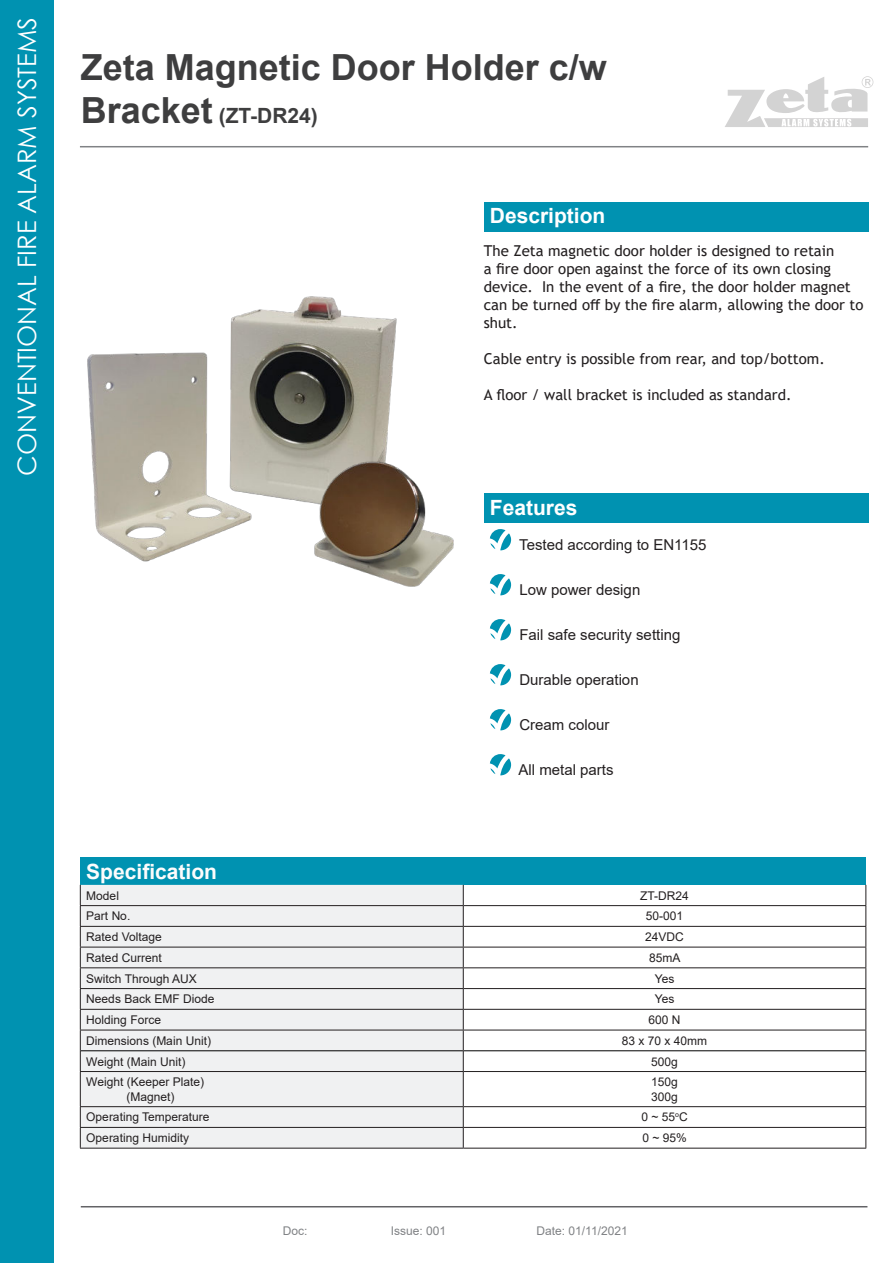
<style>
.page{position:relative;width:893px;height:1263px;background:#fff}
.page>*{position:absolute;margin:0;border:0;box-sizing:border-box;transform-origin:0 0}
.t1{font:700 36px "Arial";color:#3e3e3f}
.t2{font:25.5px "Century Gothic";color:#fff}
.t3{font:700 21px "Arial";color:#fff}
.t4{font:700 21px "Arial";color:#3e3e3f}
.t5{font:700 21px "Arial";color:#fcfcfc}
.t6{font:15px/18px "Trebuchet MS";color:#231f20}
.t7{font:15px "Arial";color:#231f20}
.t8{font:12px/14.4px "Arial";color:#231f20}
.t9{font:12px "Arial";color:#808285}
.s1{font-size:36px}
</style>
<div class="page">
<div style="left:0;top:0;width:54px;height:1263px;background:#0092b1"></div>
<hr style="left:80px;top:146px;width:788px;height:1px;background:#808285">
<hr style="left:81px;top:1206px;width:786px;height:1px;background:#636366">
<svg style="left:725px;top:76px;width:148px;height:51px"></svg>
<div style="left:484px;top:202px;width:384px;height:30px;background:#0092b1"></div>
<div style="left:484px;top:493px;width:384px;height:30px;background:#0092b1"></div>
<svg style="left:490px;top:529px;width:21px;height:21px"></svg>
<svg style="left:490px;top:574px;width:21px;height:21px"></svg>
<svg style="left:490px;top:619px;width:21px;height:21px"></svg>
<svg style="left:490px;top:664px;width:21px;height:21px"></svg>
<svg style="left:490px;top:709px;width:21px;height:21px"></svg>
<svg style="left:490px;top:754px;width:21px;height:21px"></svg>
<div style="left:80px;top:857px;width:786px;height:28px;background:#0092b1"></div>
<div style="left:81px;top:885px;width:382px;height:263px;background:#f0f1f2"></div>
<hr style="left:80px;top:1009px;width:383px;height:1px;background:#231f20">
<hr style="left:463px;top:1009px;width:403px;height:1px;background:#231f20">
<hr style="left:80px;top:1030px;width:383px;height:1px;background:#231f20">
<hr style="left:463px;top:1030px;width:403px;height:1px;background:#231f20">
<hr style="left:80px;top:1071px;width:383px;height:1px;background:#231f20">
<hr style="left:80px;top:1072px;width:1px;height:34px;background:#231f20">
<hr style="left:463px;top:1071px;width:403px;height:1px;background:#231f20">
<hr style="left:80px;top:1106px;width:383px;height:1px;background:#231f20">
<hr style="left:463px;top:1106px;width:403px;height:1px;background:#231f20">
<svg style="left:80px;top:1107px;width:1px;height:41px"></svg>
<hr style="left:80px;top:967px;width:383px;height:1px;background:#231f20">
<hr style="left:463px;top:947px;width:403px;height:1px;background:#231f20">
<hr style="left:463px;top:967px;width:403px;height:1px;background:#231f20">
<hr style="left:80px;top:988px;width:383px;height:1px;background:#231f20">
<hr style="left:463px;top:988px;width:403px;height:1px;background:#231f20">
<hr style="left:81px;top:1050px;width:382px;height:1px;background:#000">
<hr style="left:464px;top:1050px;width:401px;height:1px;background:#000">
<hr style="left:80px;top:1127px;width:383px;height:1px;background:#231f20">
<hr style="left:80px;top:1148px;width:383px;height:1px;background:#231f20">
<hr style="left:463px;top:1127px;width:403px;height:1px;background:#231f20">
<hr style="left:80px;top:947px;width:383px;height:1px;background:#231f20">
<hr style="left:80px;top:905px;width:383px;height:1px;background:#231f20">
<svg style="left:80px;top:885px;width:1px;height:186px"></svg>
<hr style="left:80px;top:926px;width:383px;height:1px;background:#231f20">
<hr style="left:463px;top:905px;width:403px;height:1px;background:#231f20">
<hr style="left:463px;top:926px;width:403px;height:1px;background:#231f20">
<svg style="left:463px;top:885px;width:1px;height:186px"></svg>
<svg style="left:865px;top:885px;width:1px;height:186px"></svg>
<hr style="left:463px;top:1072px;width:1px;height:34px;background:#231f20">
<hr style="left:865px;top:1072px;width:1px;height:34px;background:#231f20">
<svg style="left:463px;top:1107px;width:1px;height:41px"></svg>
<svg style="left:865px;top:1107px;width:1px;height:41px"></svg>
<hr style="left:463px;top:1148px;width:403px;height:1px;background:#231f20">
<img style="left:87px;top:352px;width:164px;height:210px">
<img style="left:226px;top:296px;width:171px;height:216px">
<img style="left:309px;top:457px;width:145px;height:130px">
<h2 class="t2" style="left:12px;top:476px;width:460px;rotate:-90deg">CONVENTIONAL FIRE ALARM SYSTEMS</h2>
<h1 class="t1" style="left:81px;top:54px;width:528px">Zeta Magnetic Door Holder c/w</h1>
<h3 class="t4" style="left:81px;top:108px;width:239px"><span class="s1">Bracket</span> (ZT-DR24)</h3>
<h3 class="t3" style="left:490px;top:208px;width:117px">Description</h3>
<p class="t6" style="left:484px;top:243px;width:381px">The Zeta magnetic door holder is designed to retain<br>a fire door open against the force of its own closing device. In the event of a fire, the door holder magnet can be turned off by the fire alarm, allowing the door to shut.</p>
<p class="t6" style="left:484px;top:349px;width:343px">Cable entry is possible from rear, and top/bottom.</p>
<p class="t6" style="left:484px;top:385px;width:309px">A floor / wall bracket is included as standard.</p>
<h3 class="t3" style="left:490px;top:499px;width:89px">Features</h3>
<p class="t7" style="left:519px;top:539px;width:189px">Tested according to EN1155</p>
<p class="t7" style="left:519px;top:584px;width:122px">Low power design</p>
<p class="t7" style="left:519px;top:629px;width:162px">Fail safe security setting</p>
<p class="t7" style="left:519px;top:674px;width:121px">Durable operation</p>
<p class="t7" style="left:519px;top:719px;width:92px">Cream colour</p>
<p class="t7" style="left:519px;top:764px;width:97px">All metal parts</p>
<h3 class="t5" style="left:86px;top:857px;width:132px">Specification</h3>
<p class="t8" style="left:86px;top:889px;width:34px">Model</p>
<p class="t8" style="left:640px;top:889px;width:50px">ZT-DR24</p>
<p class="t8" style="left:86px;top:910px;width:46px">Part No.</p>
<p class="t8" style="left:646px;top:910px;width:39px">50-001</p>
<p class="t8" style="left:86px;top:931px;width:77px">Rated Voltage</p>
<p class="t8" style="left:645px;top:931px;width:40px">24VDC</p>
<p class="t8" style="left:86px;top:951px;width:77px">Rated Current</p>
<p class="t8" style="left:649px;top:951px;width:33px">85mA</p>
<p class="t8" style="left:86px;top:972px;width:112px">Switch Through AUX</p>
<p class="t8" style="left:655px;top:972px;width:21px">Yes</p>
<p class="t8" style="left:86px;top:993px;width:130px">Needs Back EMF Diode</p>
<p class="t8" style="left:655px;top:993px;width:21px">Yes</p>
<p class="t8" style="left:86px;top:1014px;width:76px">Holding Force</p>
<p class="t8" style="left:649px;top:1014px;width:34px">600 N</p>
<p class="t8" style="left:86px;top:1034px;width:126px">Dimensions (Main Unit)</p>
<p class="t8" style="left:622px;top:1034px;width:87px">83 x 70 x 40mm</p>
<p class="t8" style="left:86px;top:1055px;width:101px">Weight (Main Unit)</p>
<p class="t8" style="left:651px;top:1055px;width:28px">500g</p>
<p class="t8" style="left:126px;top:1076px;width:79px;text-indent:-40px">Weight (Keeper Plate) (Magnet)</p>
<p class="t8" style="left:651px;top:1076px;width:28px">150g<br>300g</p>
<p class="t8" style="left:86px;top:1111px;width:125px">Operating Temperature</p>
<p class="t8" style="left:641px;top:1111px;width:48px">0 ~ 55<sup>o</sup>C</p>
<p class="t8" style="left:86px;top:1132px;width:104px">Operating Humidity</p>
<p class="t8" style="left:642px;top:1132px;width:46px">0 ~ 95%</p>
<p class="t9" style="left:283px;top:1226px;width:26px">Doc:</p>
<p class="t9" style="left:391px;top:1226px;width:57px">Issue: 001</p>
<p class="t9" style="left:537px;top:1226px;width:93px">Date: 01/11/2021</p>
</div>
